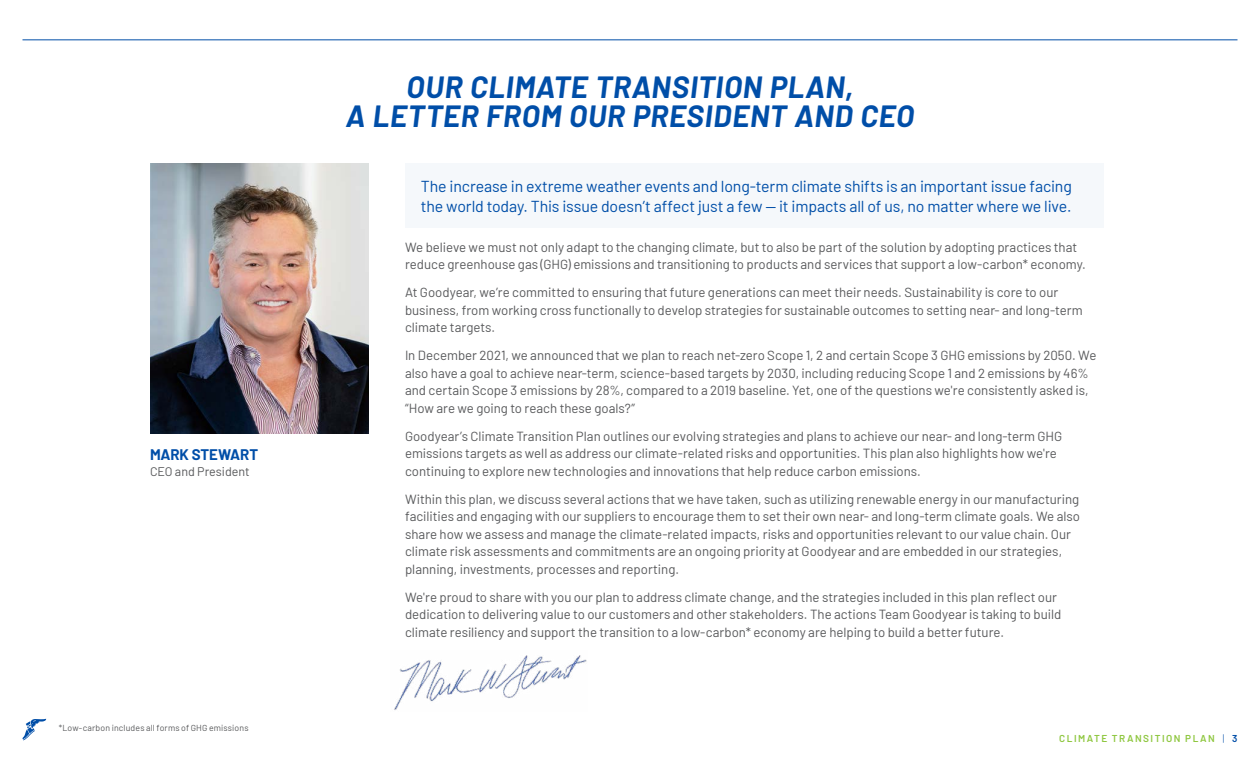
<style>
.page{position:relative;width:1260px;height:765px;background:#fff}
.page>*{position:absolute;margin:0;border:0;box-sizing:border-box;transform-origin:0 0}
.t1{font:italic 700 30px/29.9px "Barlow";letter-spacing:.025em;color:#004ea8;text-align:center}
.t2{font:15.88px/19.9px "Barlow";letter-spacing:-.01em;color:#004ea8}
.t3{font:700 15px "Barlow";letter-spacing:-.005em;color:#004ea8}
.t4{font:13.25px/17.5px "Barlow";color:#58595b}
.t5{font:12.5px "Barlow";color:#58595b}
.t6{font:600 10px "Barlow";letter-spacing:.15em;color:#8fc740}
.t7{font:8.75px "Barlow";letter-spacing:.015em;color:#58595b}
.s1{font-weight:300;color:#004ea8}
.s2{color:#004ea8}
</style>
<div class="page">
<hr style="left:22px;top:40px;width:1216px;height:1px;background:#004ea8">
<svg style="left:22px;top:719px;width:24px;height:21px"></svg>
<div style="left:405px;top:164px;width:699px;height:64px;background:#f5f8fb"></div>
<img style="left:150px;top:164px;width:219px;height:269px">
<img style="left:394px;top:655px;width:193px;height:55px">
<p class="t3" style="left:150px;top:443px;width:110px">MARK STEWART</p>
<p class="t5" style="left:150px;top:463px;width:101px">CEO and President</p>
<p class="t7" style="left:59px;top:722px;width:191px">*Low-carbon includes all forms of GHG emissions</p>
<h1 class="t1" style="left:346px;top:69px;width:570px">OUR CLIMATE TRANSITION PLAN,<br>A LETTER FROM OUR PRESIDENT AND CEO</h1>
<p class="t2" style="left:421px;top:175px;width:653px">The increase in extreme weather events and long-term climate shifts is an important issue facing the world today. This issue doesn’t affect just a few — it impacts all of us, no matter where we live.</p>
<p class="t4" style="left:405px;top:237px;width:682px">We believe we must not only adapt to the changing climate, but to also be part of the solution by adopting practices that reduce greenhouse gas (GHG) emissions and transitioning to products and services that support a low-carbon* economy.</p>
<p class="t4" style="left:405px;top:283px;width:679px">At Goodyear, we’re committed to ensuring that future generations can meet their needs. Sustainability is core to our business, from working cross functionally to develop strategies for sustainable outcomes to setting near- and long-term climate targets.</p>
<p class="t4" style="left:405px;top:346px;width:693px">In December 2021, we announced that we plan to reach net-zero Scope 1, 2 and certain Scope 3 GHG emissions by 2050. We also have a goal to achieve near-term, science-based targets by 2030, including reducing Scope 1 and 2 emissions by 46% and certain Scope 3 emissions by 28%, compared to a 2019 baseline. Yet, one of the questions we're consistently asked is, “How are we going to reach these goals?”</p>
<p class="t4" style="left:405px;top:426px;width:659px">Goodyear’s Climate Transition Plan outlines our evolving strategies and plans to achieve our near- and long-term GHG emissions targets as well as address our climate-related risks and opportunities. This plan also highlights how we're continuing to explore new technologies and innovations that help reduce carbon emissions.</p>
<p class="t4" style="left:405px;top:489px;width:677px">Within this plan, we discuss several actions that we have taken, such as utilizing renewable energy in our manufacturing facilities and engaging with our suppliers to encourage them to set their own near- and long-term climate goals. We also share how we assess and manage the climate-related impacts, risks and opportunities relevant to our value chain. Our climate risk assessments and commitments are an ongoing priority at Goodyear and are embedded in our strategies, planning, investments, processes and reporting.</p>
<p class="t4" style="left:405px;top:587px;width:658px">We're proud to share with you our plan to address climate change, and the strategies included in this plan reflect our dedication to delivering value to our customers and other stakeholders. The actions Team Goodyear is taking to build climate resiliency and support the transition to a low-carbon* economy are helping to build a better future.</p>
<p class="t6" style="left:1059px;top:731px;width:180px">CLIMATE TRANSITION PLAN <span class="s1">|</span> <span class="s2">3</span></p>
</div>
